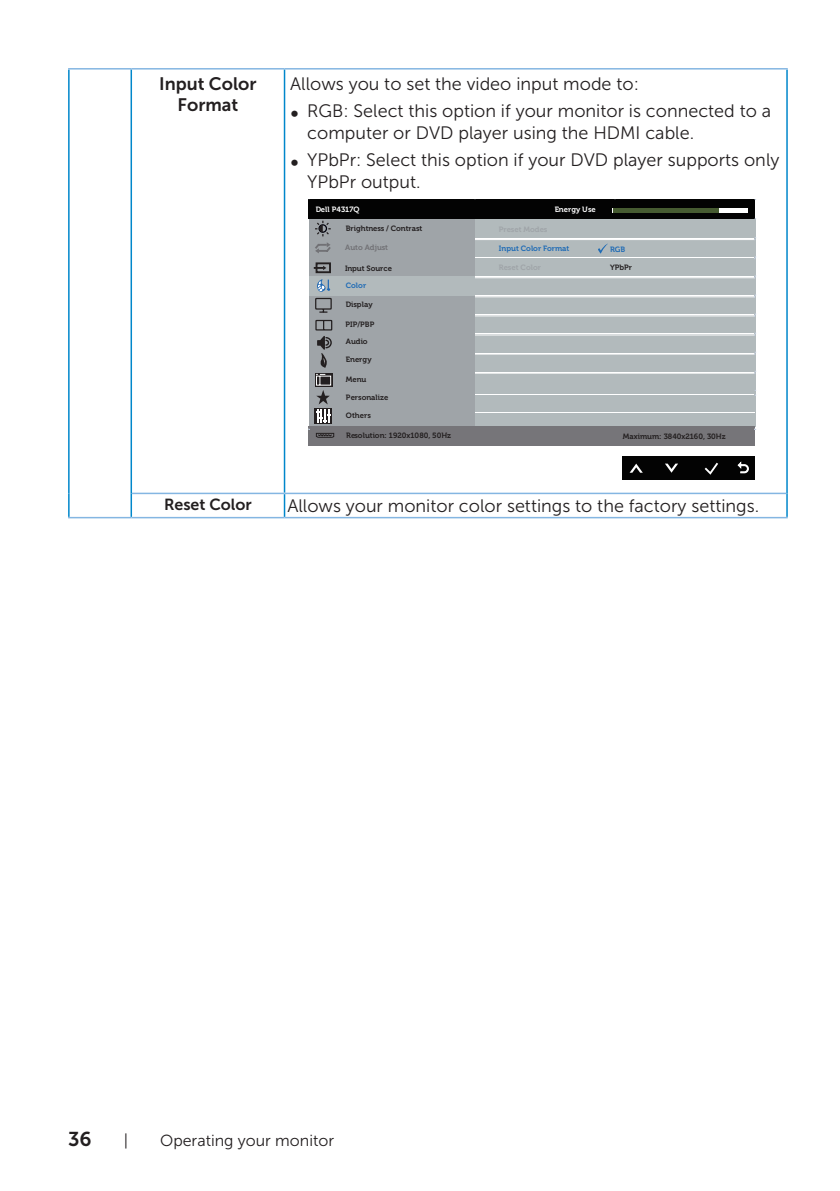
<style>
.page{position:relative;width:840px;height:1191px;background:#fff}
.page>*{position:absolute;margin:0;border:0;box-sizing:border-box;transform-origin:0 0}
.t1{font:20px "Museo Sans For Dell 700";color:#231f20}
.Table_Paragraph{font:18px/21.6px "Museo Sans For Dell 300";color:#231f20}
.text_OSD_table{font:18px "Museo Sans For Dell 300";color:#231f20}
.text_OSD_table-2{font:18px/21.6px "Museo Sans For Dell 700";color:#231f20;text-align:center}
.t2{font:16px "Museo Sans For Dell 300";color:#231f20}
.Table_Paragraph-2{font:16px "Museo Sans For Dell 700";color:#231f20}
.t3{font:700 7.6px "Museo For Dell";color:#231f20}
.t4{font:700 7.6px "Museo For Dell";color:#1f6bb5}
.t5{font:700 7.6px "Museo For Dell";color:#fff}
.t6{font:700 7.6px "Museo For Dell";letter-spacing:.005em;color:#717175}
</style>
<div class="page">
<hr style="left:68px;top:70px;width:2px;height:423px;background:#0087cb">
<hr style="left:68px;top:493px;width:2px;height:24px;background:#0087cb">
<hr style="left:68px;top:68px;width:63px;height:2px;background:#84b6e2">
<hr style="left:130px;top:70px;width:2px;height:423px;background:#0087cb">
<hr style="left:131px;top:68px;width:153px;height:2px;background:#84b6e2">
<hr style="left:283px;top:70px;width:2px;height:422px;background:#0087cb">
<hr style="left:785px;top:70px;width:2px;height:423px;background:#0087cb">
<hr style="left:284px;top:68px;width:503px;height:2px;background:#84b6e2">
<hr style="left:130px;top:493px;width:2px;height:24px;background:#0087cb">
<hr style="left:132px;top:492px;width:152px;height:2px;background:#84b6e2">
<hr style="left:283px;top:494px;width:2px;height:23px;background:#0087cb">
<hr style="left:785px;top:493px;width:2px;height:24px;background:#0087cb">
<hr style="left:284px;top:492px;width:501px;height:2px;background:#84b6e2">
<hr style="left:68px;top:517px;width:63px;height:1px;background:#84b6e2">
<hr style="left:131px;top:517px;width:153px;height:1px;background:#84b6e2">
<hr style="left:284px;top:517px;width:503px;height:1px;background:#84b6e2">
<div style="left:473px;top:218px;width:282px;height:208px;background:#b2babc"></div>
<hr style="left:473px;top:239px;width:281px;height:1px;background:#fff">
<hr style="left:473px;top:238px;width:281px;height:1px;background:#fff">
<hr style="left:473px;top:257px;width:281px;height:1px;background:#fff">
<hr style="left:473px;top:277px;width:281px;height:1px;background:#fff">
<hr style="left:473px;top:276px;width:281px;height:1px;background:#fff">
<hr style="left:473px;top:296px;width:281px;height:1px;background:#fff">
<hr style="left:473px;top:295px;width:281px;height:1px;background:#fff">
<hr style="left:473px;top:315px;width:281px;height:1px;background:#fff">
<hr style="left:473px;top:335px;width:281px;height:1px;background:#fff">
<hr style="left:473px;top:334px;width:281px;height:1px;background:#fff">
<hr style="left:473px;top:354px;width:281px;height:1px;background:#fff">
<hr style="left:473px;top:353px;width:281px;height:1px;background:#fff">
<hr style="left:473px;top:373px;width:281px;height:1px;background:#fff">
<hr style="left:473px;top:372px;width:281px;height:1px;background:#fff">
<hr style="left:473px;top:394px;width:281px;height:1px;background:#fff">
<hr style="left:474px;top:412px;width:280px;height:1px;background:#fff">
<div style="left:309px;top:219px;width:165px;height:19px;background:#9fa4a8"></div>
<div style="left:622px;top:456px;width:132px;height:24px;background:#030303"></div>
<svg style="left:629px;top:463px;width:13px;height:10px"></svg>
<svg style="left:665px;top:463px;width:12px;height:10px"></svg>
<div style="left:308px;top:199px;width:446px;height:20px;background:#030303"></div>
<div style="left:308px;top:238px;width:166px;height:189px;background:#9fa4a8"></div>
<div style="left:308px;top:426px;width:446px;height:20px;background:#767579"></div>
<hr style="left:612px;top:208px;width:135px;height:4px;background:#fff">
<hr style="left:612px;top:208px;width:106px;height:4px;background:#465b31">
<div style="left:314px;top:408px;width:17px;height:16px;background:#231f20"></div>
<svg style="left:315px;top:373px;width:17px;height:13px"></svg>
<svg style="left:315px;top:374px;width:16px;height:49px"></svg>
<svg style="left:315px;top:319px;width:18px;height:49px"></svg>
<svg style="left:315px;top:433px;width:19px;height:5px"></svg>
<div style="left:308px;top:276px;width:166px;height:19px;background:#b2babc"></div>
<div style="left:315px;top:262px;width:16px;height:11px;border:2px solid #231f20"></div>
<svg style="left:313px;top:266px;width:13px;height:4px"></svg>
<svg style="left:314px;top:279px;width:18px;height:34px"></svg>
<svg style="left:598px;top:244px;width:9px;height:9px"></svg>
<svg style="left:315px;top:220px;width:16px;height:33px"></svg>
<svg style="left:737px;top:461px;width:11px;height:12px"></svg>
<svg style="left:704px;top:462px;width:14px;height:13px"></svg>
<p class="text_OSD_table-2" style="left:159px;top:73px;width:99px">Input Color<br>Format</p>
<p class="text_OSD_table" style="left:290px;top:74px;width:350px">Allows you to set the video input mode to:</p>
<p class="Table_Paragraph" style="left:307px;top:100px;width:465px;text-indent:-17px">∞ RGB: Select this option if your monitor is connected to a computer or DVD player using the HDMI cable.</p>
<p class="Table_Paragraph" style="left:307px;top:149px;width:473px;text-indent:-17px">∞ YPbPr: Select this option if your DVD player supports only<br>YPbPr output.</p>
<p class="t5" style="left:315px;top:205px;width:45px">Dell P4317Q</p>
<p class="t5" style="left:554px;top:205px;width:42px">Energy Use</p>
<p class="t3" style="left:345px;top:224px;width:78px">Brightness / Contrast</p>
<p class="t3" style="left:345px;top:264px;width:49px">Input Source</p>
<p class="t4" style="left:346px;top:281px;width:22px">Color</p>
<p class="t6" style="left:345px;top:243px;width:44px">Auto Adjust</p>
<p class="t3" style="left:346px;top:300px;width:28px">Display</p>
<p class="t3" style="left:345px;top:320px;width:30px">PIP/PBP</p>
<p class="t3" style="left:346px;top:355px;width:27px">Energy</p>
<p class="t3" style="left:346px;top:375px;width:22px">Menu</p>
<p class="t3" style="left:346px;top:393px;width:44px">Personalize</p>
<p class="t3" style="left:346px;top:411px;width:26px">Others</p>
<p class="t3" style="left:346px;top:431px;width:106px">Resolution: 1920x1080, 50Hz</p>
<p class="t3" style="left:346px;top:337px;width:23px">Audio</p>
<p class="t4" style="left:498px;top:244px;width:72px">Input Color Format</p>
<p class="t4" style="left:609px;top:245px;width:17px">RGB</p>
<p class="t3" style="left:609px;top:263px;width:23px">YPbPr</p>
<p class="t3" style="left:622px;top:432px;width:104px">Maximum: 3840x2160, 30Hz</p>
<p class="Table_Paragraph-2" style="left:164px;top:495px;width:89px">Reset Color</p>
<p class="Table_Paragraph" style="left:287px;top:495px;width:473px">Allows your monitor color settings to the factory settings.</p>
<p class="t1" style="left:68px;top:1127px;width:25px">36</p>
<p class="t2" style="left:124px;top:1131px;width:6px">|</p>
<p class="t2" style="left:160px;top:1131px;width:175px">Operating your monitor</p>
</div>
